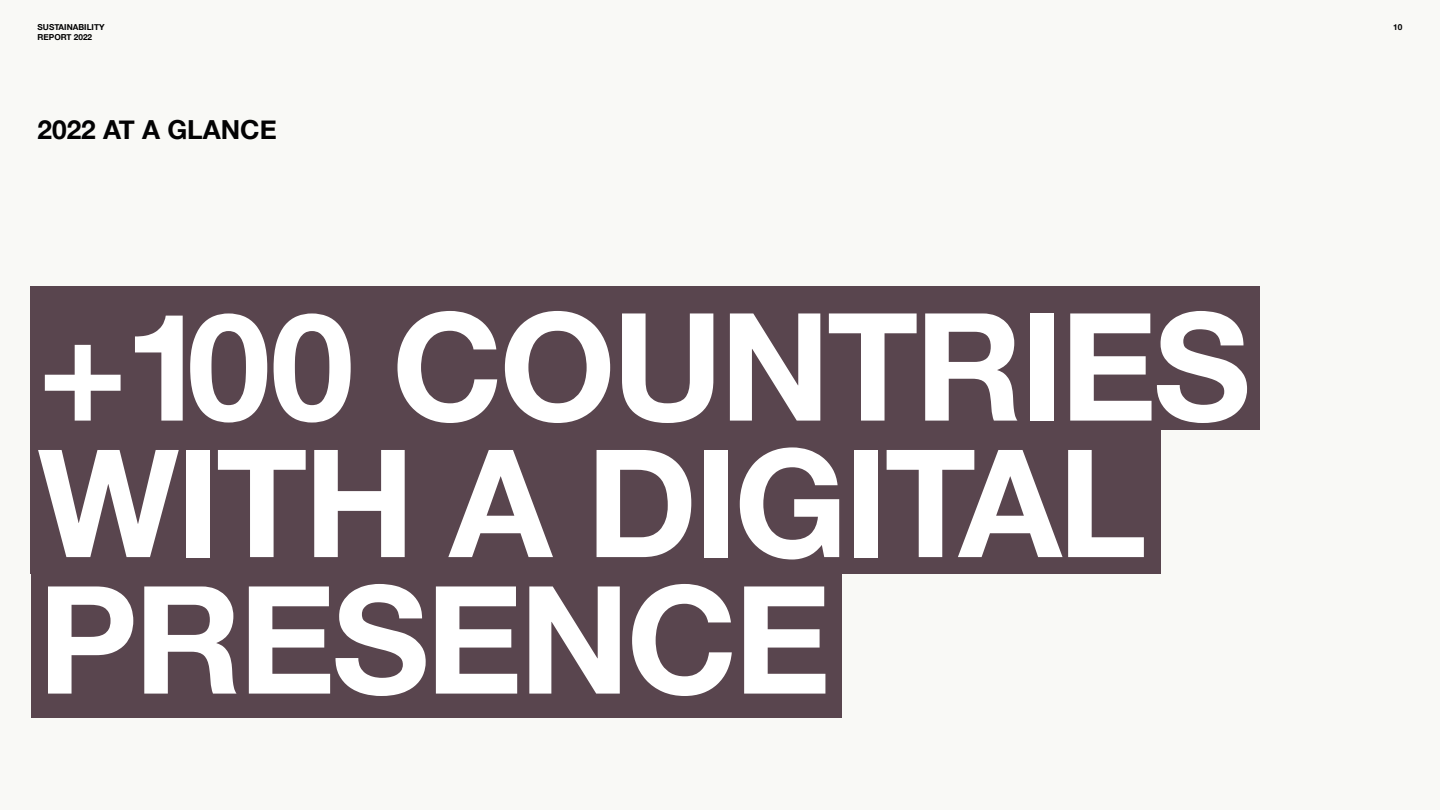
<style>
.page{position:relative;width:1440px;height:810px;background:#f9f9f6}
.page>*{position:absolute;margin:0;border:0;box-sizing:border-box;transform-origin:0 0}
.t1{font:700 150px/136.5px "Helvetica Neue";letter-spacing:-.025em;color:#fff}
.t2{font:700 26.25px "Helvetica Neue";color:#020203}
.t3{font:700 8.25px "Helvetica Neue";color:#000}
</style>
<div class="page">
<div style="left:31px;top:286px;width:1229px;height:144px;background:#59454e"></div>
<div style="left:31px;top:574px;width:811px;height:144px;background:#59454e"></div>
<div style="left:31px;top:430px;width:1130px;height:144px;background:#59454e"></div>
<p class="t3" style="left:38px;top:20px;width:69px">SUSTAINABILITY</p>
<p class="t3" style="left:1393px;top:20px;width:11px">10</p>
<p class="t3" style="left:38px;top:30px;width:56px">REPORT 2022</p>
<p class="t2" style="left:38px;top:109px;width:241px">2022 AT A GLANCE</p>
<p class="t1" style="left:38px;top:303px;width:1215px">+100 COUNTRIES<br>WITH A DIGITAL<br>PRESENCE</p>
</div>
